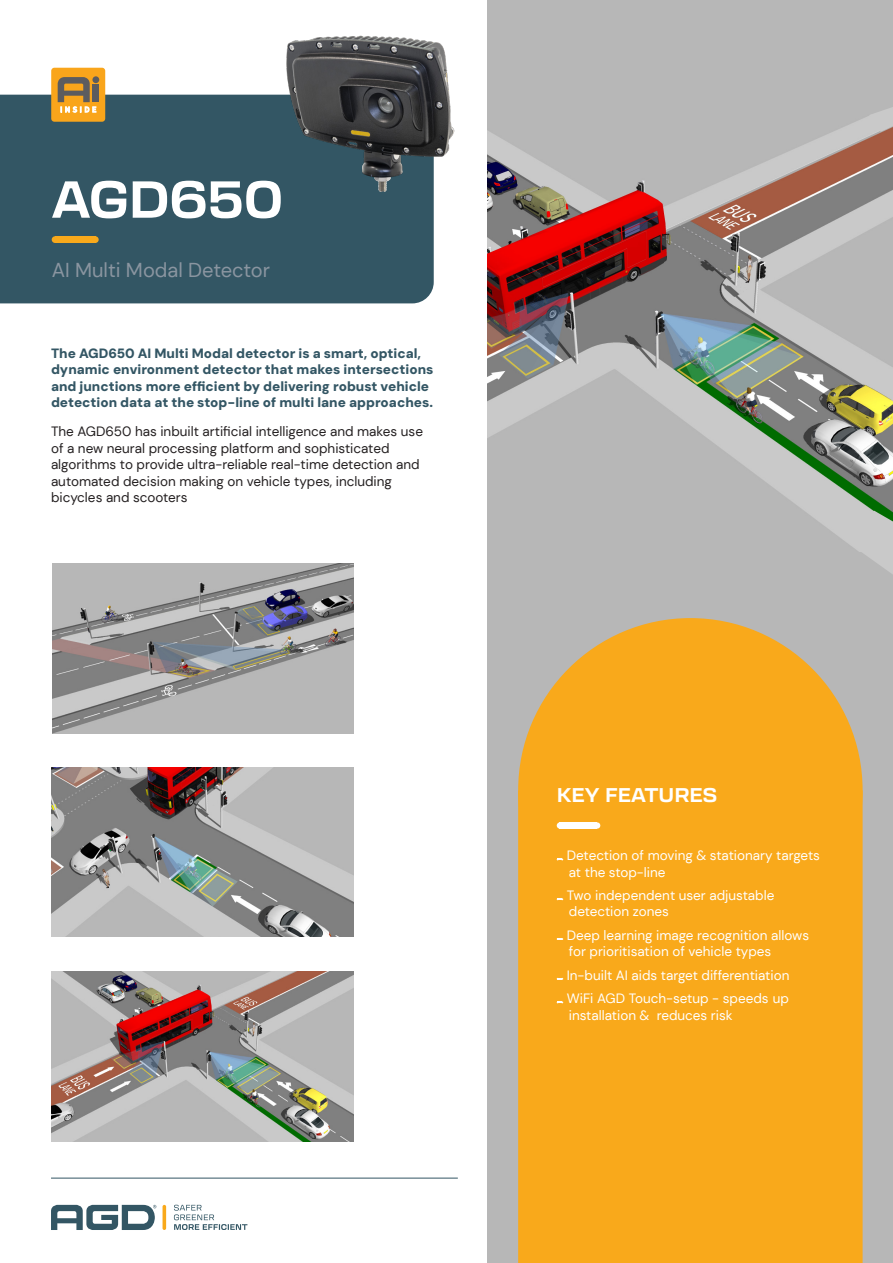
<style>
.page{position:relative;width:893px;height:1263px;background:#fff}
.page>*{position:absolute;margin:0;border:0;box-sizing:border-box;transform-origin:0 0}
.t1{font:700 51.15px "Transducer";color:#fff}
.t2{font:20.1px "DM Sans";color:#8a95a0}
.t3{font:700 19.65px "Transducer";color:#fff}
.t4{font:13.5px/16.2px "DM Sans";color:#fff}
.t5{font:13.5px/16.5px "DM Sans";color:#231f20}
.t6{font:900 13.5px/16.5px "DM Sans";color:#335664}
</style>
<div class="page">
<div style="left:487px;top:0;width:406px;height:1263px;background:#b7b7b7"></div>
<img style="left:53px;top:563px;width:300px;height:170px">
<img style="left:52px;top:972px;width:301px;height:169px">
<img style="left:52px;top:768px;width:301px;height:169px">
<div style="left:0;top:95px;width:434px;height:208px;background:#335664"></div>
<div style="left:92px;top:236px;width:7px;height:7px;background:#f9a91b;border-radius:50%"></div>
<div style="left:52px;top:236px;width:6px;height:7px;background:#f9a91b;border-radius:50%"></div>
<div style="left:55px;top:236px;width:40px;height:7px;background:#f9a91b"></div>
<hr style="left:51px;top:1178px;width:407px;height:1px;background:#335664">
<svg style="left:174px;top:1205px;width:73px;height:25px"></svg>
<svg style="left:51px;top:1205px;width:105px;height:25px"></svg>
<hr style="left:163px;top:1205px;width:3px;height:25px;background:#f9a91b;border-radius:2px">
<div style="left:518px;top:803px;width:345px;height:460px;background:#f9a91b"></div>
<div style="left:518px;top:618px;width:345px;height:344px;background:#f9a91b;border-radius:50%"></div>
<svg style="left:557px;top:858px;width:6px;height:2px"></svg>
<svg style="left:557px;top:898px;width:6px;height:2px"></svg>
<svg style="left:557px;top:938px;width:6px;height:2px"></svg>
<svg style="left:557px;top:978px;width:6px;height:2px"></svg>
<svg style="left:557px;top:1001px;width:6px;height:2px"></svg>
<div style="left:594px;top:822px;width:6px;height:7px;background:#fff;border-radius:50%"></div>
<div style="left:557px;top:822px;width:6px;height:7px;background:#fff;border-radius:50%"></div>
<div style="left:560px;top:822px;width:37px;height:7px;background:#fff"></div>
<img style="left:487px;top:116px;width:406px;height:414px">
<svg style="left:831px;top:511px;width:62px;height:63px"></svg>
<svg style="left:869px;top:107px;width:24px;height:25px"></svg>
<img style="left:273px;top:35px;width:215px;height:156px">
<div style="left:51px;top:68px;width:54px;height:54px;background:#f9a51b;border-radius:3px"></div>
<div style="left:93px;top:85px;width:6px;height:17px;background:#5c5c5f"></div>
<div style="left:92px;top:76px;width:7px;height:7px;background:#5c5c5f;border-radius:50%"></div>
<svg style="left:58px;top:77px;width:38px;height:36px"></svg>
<p class="t1" style="left:52px;top:163px;width:233px">AGD650</p>
<p class="t2" style="left:52px;top:258px;width:220px">AI Multi Modal Detector</p>
<p class="t6" style="left:51px;top:345px;width:384px">The AGD650 AI Multi Modal detector is a smart, optical, dynamic environment detector that makes intersections and junctions more efficient by delivering robust vehicle detection data at the stop-line of multi lane approaches.</p>
<p class="t5" style="left:51px;top:423px;width:374px">The AGD650 has inbuilt artificial intelligence and makes use of a new neural processing platform and sophisticated algorithms to provide ultra-reliable real-time detection and automated decision making on vehicle types, including bicycles and scooters</p>
<p class="t3" style="left:557px;top:781px;width:162px">KEY FEATURES</p>
<p class="t4" style="left:567px;top:847px;width:255px">Detection of moving &amp; stationary targets at the stop-line</p>
<p class="t4" style="left:567px;top:887px;width:209px">Two independent user adjustable detection zones</p>
<p class="t4" style="left:567px;top:927px;width:244px">Deep learning image recognition allows for prioritisation of vehicle types</p>
<p class="t4" style="left:567px;top:967px;width:224px">In-built AI aids target differentiation</p>
<p class="t4" style="left:567px;top:990px;width:224px">WiFi AGD Touch-setup - speeds up installation &amp; reduces risk</p>
</div>
